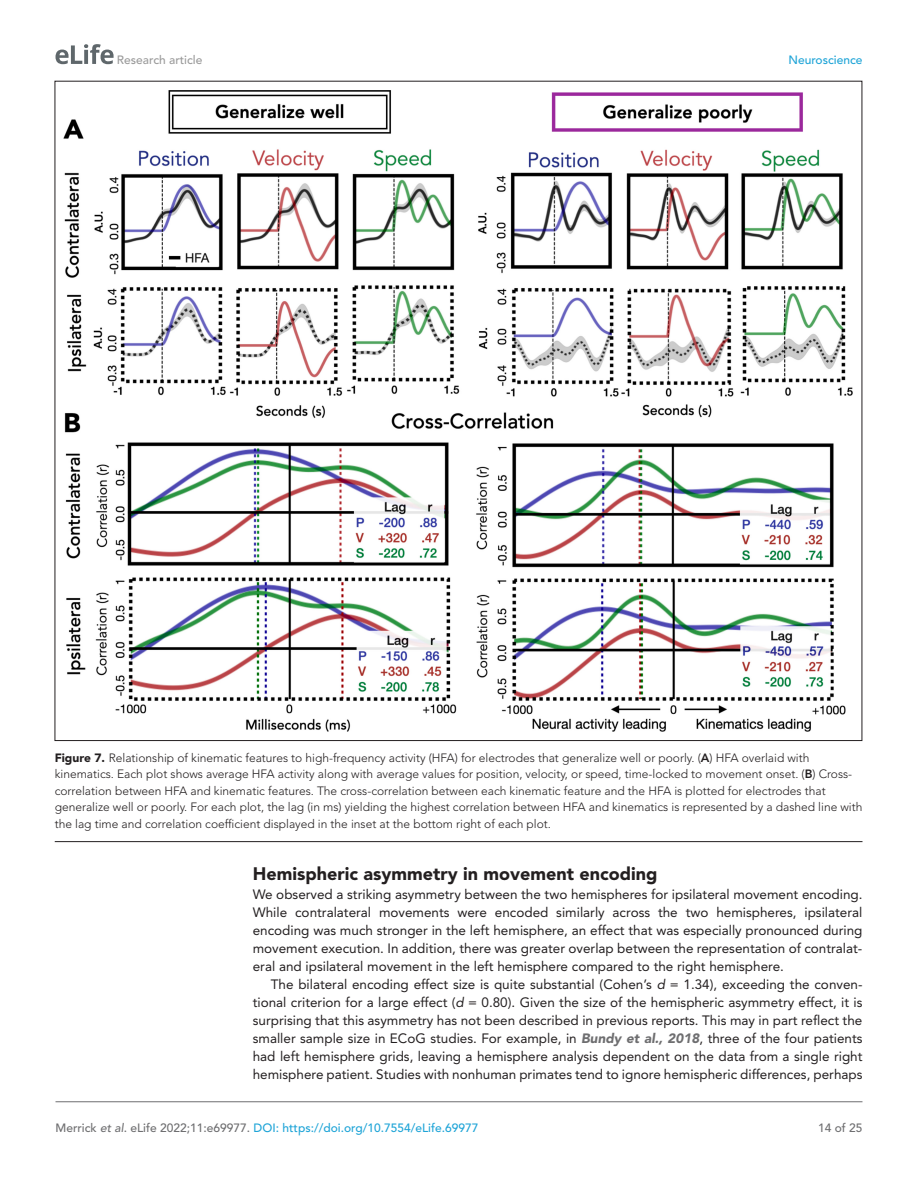
<style>
.page{position:relative;width:918px;height:1188px;background:#fff}
.page>*{position:absolute;margin:0;border:0;box-sizing:border-box;transform-origin:0 0}
.t1{font:900 18px "Avenir LT Std";color:#231f20}
.t2{font:13.5px/18px "Avenir LT Std";color:#231f20;text-align:justify}
.t3{font:300 12px/16.5px "Avenir LT Std";color:#231f20}
.t4{font:500 12px "Avenir LT Std";color:#1ea4d7}
.t5{font:500 12px "Avenir LT Std";color:#9a9a9a}
.t6{font:500 12px "Avenir LT Std";color:#6e6e70}
.s1{font-weight:900}
.s2{font-weight:800}
.s3{font-style:italic}
.s4{font-weight:900;font-style:italic;color:#6e6e70}
.s5{color:#6e6e70}
.s6{font-style:italic;color:#6e6e70}
</style>
<div class="page">
<svg style="left:56px;top:44px;width:58px;height:20px"></svg>
<hr style="left:56px;top:1101px;width:806px;height:1px;background:#6e6e70">
<hr style="left:55px;top:841px;width:807px;height:1px;background:#231f20">
<img style="left:64px;top:90px;width:789px;height:642px">
<p class="t5" style="left:117px;top:53px;width:87px">Research article</p>
<p class="t4" style="left:788px;top:53px;width:76px">Neuroscience</p>
<p class="t3" style="left:55px;top:749px;width:809px"><span class="s1">Figure 7.</span> Relationship of kinematic features to high-frequency activity (HFA) for electrodes that generalize well or poorly. (<span class="s2">A</span>) HFA overlaid with kinematics. Each plot shows average HFA activity along with average values for position, velocity, or speed, time-locked to movement onset. (<span class="s2">B</span>) Cross&shy;correlation between HFA and kinematic features. The cross-correlation between each kinematic feature and the HFA is plotted for electrodes that generalize well or poorly. For each plot, the lag (in ms) yielding the highest correlation between HFA and kinematics is represented by a dashed line with the lag time and correlation coefficient displayed in the inset at the bottom right of each plot.</p>
<h1 class="t1" style="left:253px;top:863px;width:406px">Hemispheric asymmetry in movement encoding</h1>
<p class="t2" style="left:253px;top:886px;width:611px">We observed a striking asymmetry between the two hemispheres for ipsilateral movement encoding.<br>While contralateral movements were encoded similarly across the two hemispheres, ipsilateral encoding was much stronger in the left hemisphere, an effect that was especially pronounced during movement execution. In addition, there was greater overlap between the representation of contralat&shy;eral and ipsilateral movement in the left hemisphere compared to the right hemisphere.</p>
<p class="t2" style="left:253px;top:976px;width:611px;text-indent:18px">The bilateral encoding effect size is quite substantial (Cohen’s <span class="s3">d</span> = 1.34), exceeding the conven&shy;tional criterion for a large effect (<span class="s3">d</span> = 0.80). Given the size of the hemispheric asymmetry effect, it is surprising that this asymmetry has not been described in previous reports. This may in part reflect the smaller sample size in ECoG studies. For example, in <span class="s4">Bundy et al., 2018</span>, three of the four patients had left hemisphere grids, leaving a hemisphere analysis dependent on the data from a single right hemisphere patient. Studies with nonhuman primates tend to ignore hemispheric differences, perhaps</p>
<p class="t4" style="left:56px;top:1121px;width:425px"><span class="s5">Merrick</span> <span class="s6">et al</span><span class="s5">. eLife 2022;11:e69977.</span> DOI: https://doi.org/10.7554/eLife.69977</p>
<p class="t6" style="left:818px;top:1121px;width:46px">14 of 25</p>
</div>
